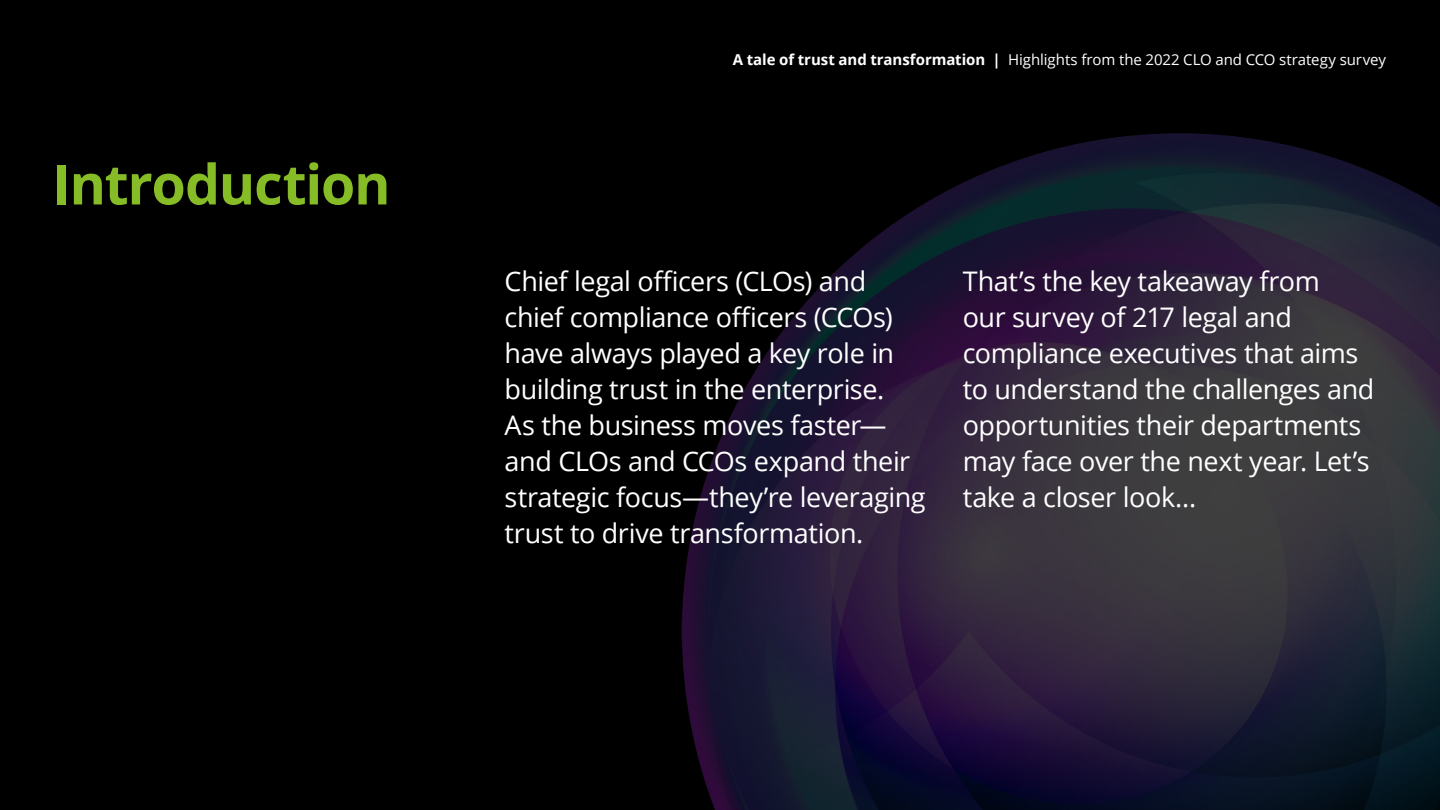
<style>
.page{position:relative;width:1440px;height:810px;background:#000}
.page>*{position:absolute;margin:0;border:0;box-sizing:border-box;transform-origin:0 0}
.t1{font:700 55.5px "Open Sans";letter-spacing:-.02em;color:#86bc25}
.t2{font:27px/36px "Open Sans";letter-spacing:-.015em;color:#fff}
.t3{font:15px "Open Sans";letter-spacing:-.005em;color:#fff}
.s1{font-weight:700}
</style>
<div class="page">
<img style="left:681px;top:133px;width:759px;height:677px">
<h1 class="t1" style="left:52px;top:145px;width:340px">Introduction</h1>
<p class="t3" style="left:733px;top:50px;width:655px"><span class="s1">A tale of trust and transformation |</span> Highlights from the 2022 CLO and CCO strategy survey</p>
<p class="t2" style="left:505px;top:262px;width:423px">Chief legal officers (CLOs) and chief compliance officers (CCOs) have always played a key role in building trust in the enterprise.<br>As the business moves faster— and CLOs and CCOs expand their strategic focus—they’re leveraging trust to drive transformation.</p>
<p class="t2" style="left:963px;top:262px;width:413px">That’s the key takeaway from<br>our survey of 217 legal and compliance executives that aims to understand the challenges and opportunities their departments may face over the next year. Let’s take a closer look…</p>
</div>
